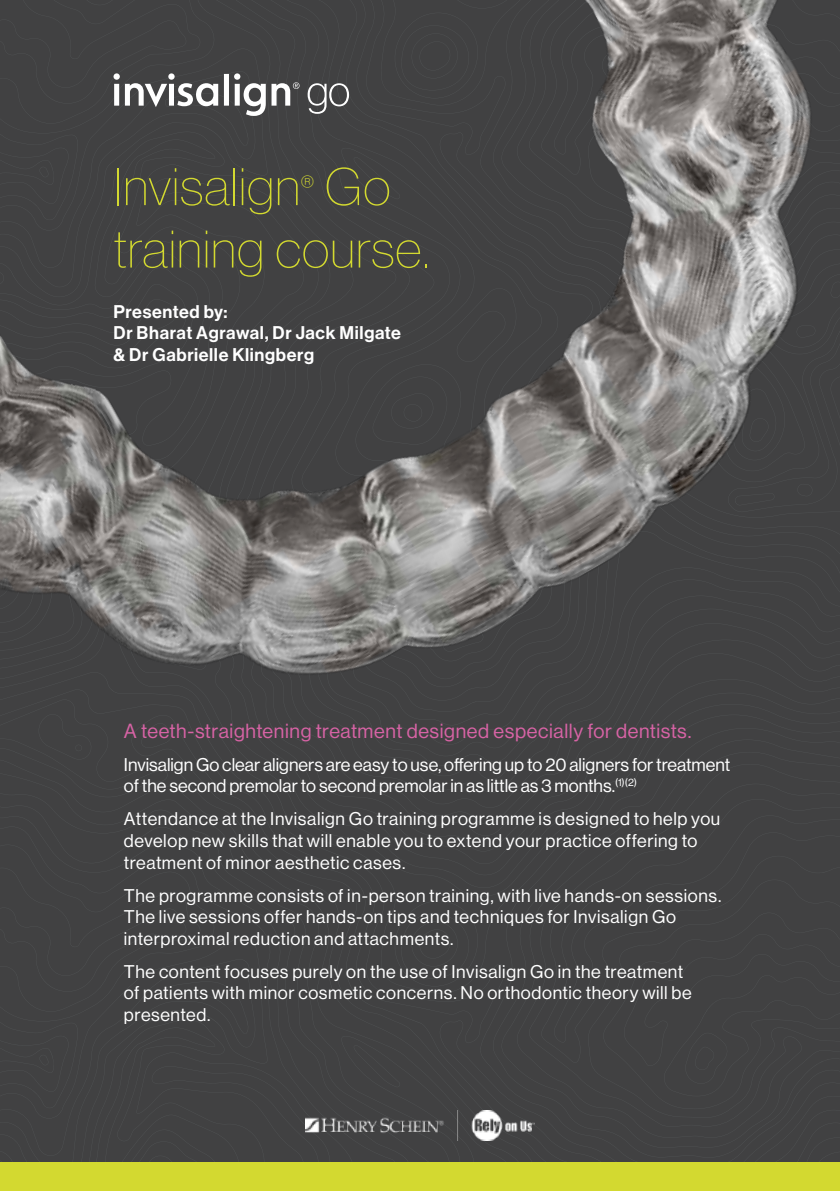
<style>
.page{position:relative;width:840px;height:1191px;background:#fff}
.page>*{position:absolute;margin:0;border:0;box-sizing:border-box;transform-origin:0 0}
.t1{font:100 52px/62.4px "Neue Haas Grotesk Display";letter-spacing:.02em;color:#d3d930}
.t2{font:20px "Neue Haas Grotesk Display";letter-spacing:.03em;color:#d763a5}
.t3{font:18px/21.6px "Neue Haas Grotesk Display";letter-spacing:.03em;color:#fff}
.t4{font:18px/21.6px "Neue Haas Grotesk Display";color:#fff}
.t5{font:500 18px/21.6px "Neue Haas Grotesk Display";letter-spacing:.035em;color:#fff}
</style>
<div class="page">
<div style="left:559px;top:919px;width:280px;height:243px;background:#414142"></div>
<div style="left:572px;top:1019px;width:267px;height:143px;background:#414142"></div>
<div style="left:0;top:919px;width:542px;height:243px;background:#414142"></div>
<div style="left:0;top:1162px;width:839px;height:29px;background:#d3d930"></div>
<img style="left:0;top:0;width:839px;height:919px">
<svg style="left:113px;top:73px;width:186px;height:73px;background:#606061"></svg>
<svg style="left:307px;top:83px;width:42px;height:31px"></svg>
<img style="left:305px;top:1110px;width:229px;height:30px">
<h1 class="t1" style="left:113px;top:156px;width:316px">Invisalign<sup>®</sup> Go training course.</h1>
<p class="t5" style="left:113px;top:301px;width:289px">Presented by:<br>Dr Bharat Agrawal, Dr Jack Milgate &amp; Dr Gabrielle Klingberg</p>
<p class="t2" style="left:124px;top:719px;width:568px">A teeth-straightening treatment designed especially for dentists.</p>
<p class="t4" style="left:124px;top:754px;width:607px">Invisalign Go clear aligners are easy to use, offering up to 20 aligners for treatment of the second premolar to second premolar in as little as 3 months.<sup>(1)(2)</sup></p>
<p class="t3" style="left:124px;top:808px;width:597px">Attendance at the Invisalign Go training programme is designed to help you develop new skills that will enable you to extend your practice offering to treatment of minor aesthetic cases.</p>
<p class="t3" style="left:124px;top:884px;width:598px">The programme consists of in-person training, with live hands-on sessions.<br>The live sessions offer hands-on tips and techniques for Invisalign Go interproximal reduction and attachments.</p>
<p class="t3" style="left:124px;top:960px;width:569px">The content focuses purely on the use of Invisalign Go in the treatment of patients with minor cosmetic concerns. No orthodontic theory will be presented.</p>
</div>
